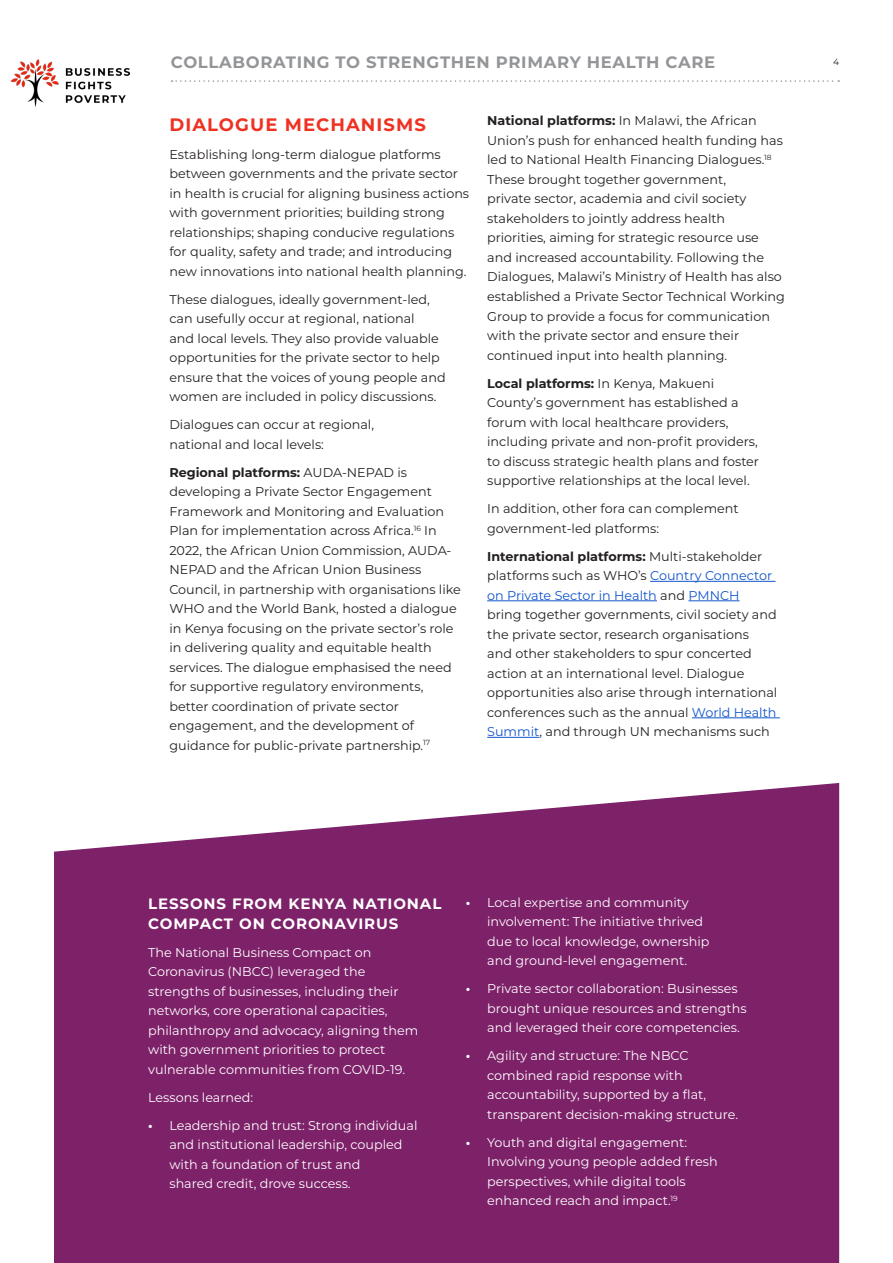
<style>
.page{position:relative;width:893px;height:1263px;background:#fff}
.page>*{position:absolute;margin:0;border:0;box-sizing:border-box;transform-origin:0 0}
.Subtitle{font:700 18px "Montserrat";letter-spacing:.06em;color:#ef3122}
.t1{font:700 16.5px "Montserrat";letter-spacing:.04em;color:#939598}
.Subtitle_2{font:700 15px/19.5px "Montserrat";letter-spacing:.06em;color:#fff}
.Body{font:12.75px/19.5px "Montserrat";color:#231f20}
.Body-2{font:12.75px/19.5px "Montserrat";color:#fff}
.Footnote{font:9px "Montserrat";color:#231f20}
.s1{font-weight:700}
.s2{color:#15c}
</style>
<div class="page">
<img style="left:10px;top:59px;width:121px;height:48px">
<svg style="left:172px;top:80px;width:667px;height:2px"></svg>
<hr style="left:650px;top:581px;width:125px;height:1px;background:#15c">
<hr style="left:487px;top:600px;width:170px;height:1px;background:#15c">
<hr style="left:688px;top:600px;width:52px;height:1px;background:#15c">
<hr style="left:692px;top:717px;width:88px;height:1px;background:#15c">
<hr style="left:487px;top:737px;width:52px;height:1px;background:#15c">
<svg style="left:54px;top:783px;width:785px;height:480px;background:#863073"></svg>
<p class="t1" style="left:171px;top:51px;width:546px">COLLABORATING TO STRENGTHEN PRIMARY HEALTH CARE</p>
<p class="Footnote" style="left:833px;top:56px;width:7px">4</p>
<p class="Subtitle" style="left:169px;top:111px;width:258px">DIALOGUE MECHANISMS</p>
<p class="Body" style="left:169px;top:144px;width:301px">Establishing long-term dialogue platforms between governments and the private sector in health is crucial for aligning business actions with government priorities; building strong relationships; shaping conducive regulations for quality, safety and trade; and introducing new innovations into national health planning.</p>
<p class="Body" style="left:169px;top:289px;width:278px">These dialogues, ideally government-led, can usefully occur at regional, national<br>and local levels. They also provide valuable opportunities for the private sector to help ensure that the voices of young people and women are included in policy discussions.</p>
<p class="Body" style="left:169px;top:414px;width:206px">Dialogues can occur at regional, national and local levels:</p>
<p class="Body" style="left:169px;top:462px;width:293px"><span class="s1">Regional platforms:</span> AUDA-NEPAD is developing a Private Sector Engagement Framework and Monitoring and Evaluation Plan for implementation across Africa.<sup>16</sup> In 2022, the African Union Commission, AUDA-NEPAD and the African Union Business Council, in partnership with organisations like WHO and the World Bank, hosted a dialogue in Kenya focusing on the private sector’s role in delivering quality and equitable health services. The dialogue emphasised the need for supportive regulatory environments, better coordination of private sector engagement, and the development of guidance for public-private partnership.<sup>17</sup></p>
<p class="Body" style="left:487px;top:111px;width:299px"><span class="s1">National platforms:</span> In Malawi, the African Union’s push for enhanced health funding has led to National Health Financing Dialogues.<sup>18<br></sup>These brought together government,<br>private sector, academia and civil society stakeholders to jointly address health priorities, aiming for strategic resource use and increased accountability. Following the Dialogues, Malawi’s Ministry of Health has also established a Private Sector Technical Working Group to provide a focus for communication with the private sector and ensure their continued input into health planning.</p>
<p class="Body" style="left:487px;top:373px;width:273px"><span class="s1">Local platforms:</span> In Kenya, Makueni County’s government has established a forum with local healthcare providers, including private and non-profit providers, to discuss strategic health plans and foster supportive relationships at the local level.</p>
<p class="Body" style="left:487px;top:498px;width:253px">In addition, other fora can complement government-led platforms:</p>
<p class="Body" style="left:487px;top:546px;width:292px"><span class="s1">International platforms:</span> Multi-stakeholder platforms such as WHO’s <span class="s2">Country Connector on Private Sector in Health</span> and <span class="s2">PMNCH<br></span>bring together governments, civil society and the private sector, research organisations<br>and other stakeholders to spur concerted action at an international level. Dialogue opportunities also arise through international conferences such as the annual <span class="s2">World Health Summit</span>, and through UN mechanisms such</p>
<p class="Subtitle_2" style="left:148px;top:893px;width:295px">LESSONS FROM KENYA NATIONAL<br>COMPACT ON CORONAVIRUS</p>
<p class="Body-2" style="left:148px;top:942px;width:272px">The National Business Compact on Coronavirus (NBCC) leveraged the strengths of businesses, including their networks, core operational capacities, philanthropy and advocacy, aligning them with government priorities to protect vulnerable communities from COVID-19.</p>
<p class="Body-2" style="left:148px;top:1087px;width:106px">Lessons learned:</p>
<p class="Body-2" style="left:169px;top:1115px;width:250px;text-indent:-21px"><span class="s1">•</span> Leadership and trust: Strong individual and institutional leadership, coupled with a foundation of trust and<br>shared credit, drove success.</p>
<p class="Body-2" style="left:487px;top:892px;width:224px;text-indent:-21px"><span class="s1">•</span> Local expertise and community involvement: The initiative thrived due to local knowledge, ownership and ground-level engagement.</p>
<p class="Body-2" style="left:487px;top:979px;width:261px;text-indent:-21px"><span class="s1">•</span> Private sector collaboration: Businesses brought unique resources and strengths and leveraged their core competencies.</p>
<p class="Body-2" style="left:487px;top:1046px;width:252px;text-indent:-21px"><span class="s1">•</span> Agility and structure: The NBCC combined rapid response with accountability, supported by a flat, transparent decision-making structure.</p>
<p class="Body-2" style="left:487px;top:1132px;width:232px;text-indent:-21px"><span class="s1">•</span> Youth and digital engagement:<br>Involving young people added fresh perspectives, while digital tools enhanced reach and impact.<sup>19</sup></p>
</div>
